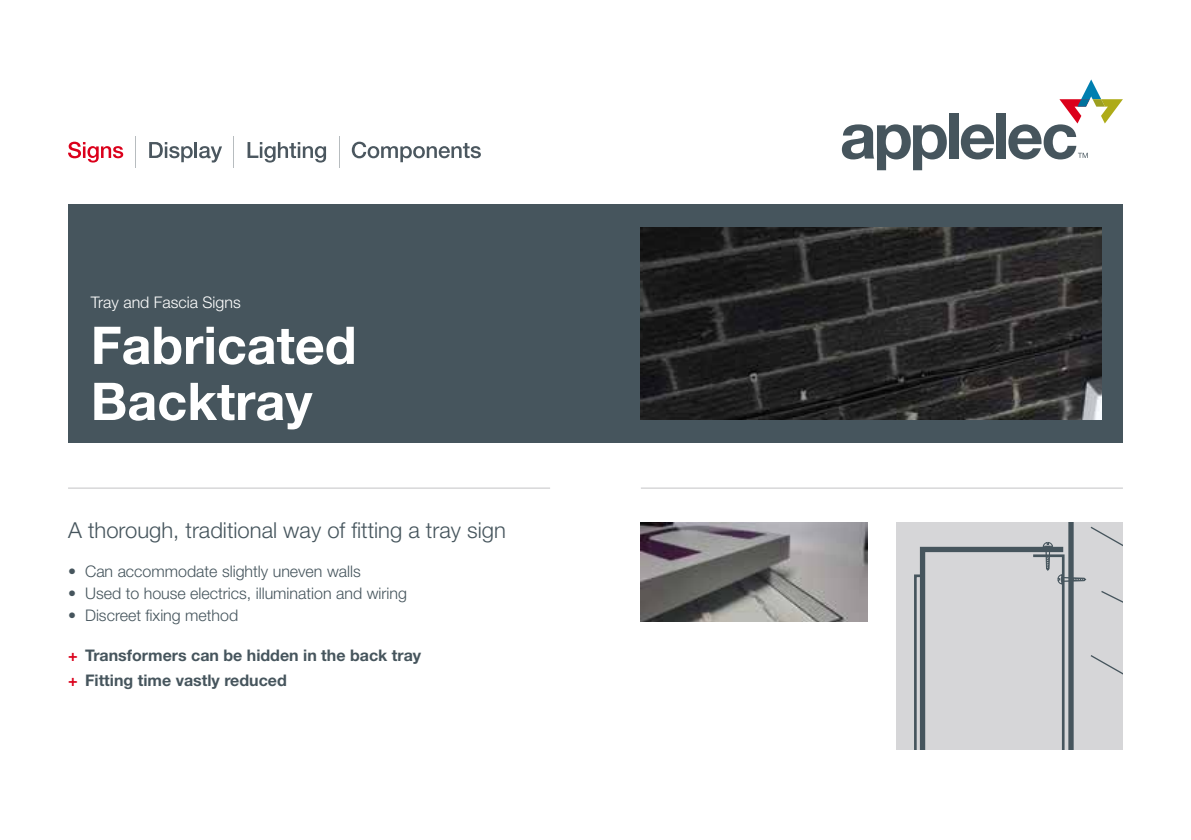
<style>
.page{position:relative;width:1191px;height:840px;background:#fff}
.page>*{position:absolute;margin:0;border:0;box-sizing:border-box;transform-origin:0 0}
.t1{font:700 52px/56px "Helvetica Neue LT Std";color:#fff}
.t2{font:300 22px "Helvetica Neue LT Std";color:#46555d}
.t3{font:300 16px "Helvetica Neue LT Std";color:#46555d}
.t4{font:700 16px/24.8px "Helvetica Neue LT Std";color:#46555d}
.t5{font:300 16px "Helvetica Neue LT Std";color:#fff}
.s1{color:#db001b}
</style>
<div class="page">
<svg style="left:842px;top:124px;width:104px;height:46px"></svg>
<div style="left:949px;top:113px;width:9px;height:45px;background:#46555d"></div>
<svg style="left:960px;top:124px;width:34px;height:35px"></svg>
<div style="left:997px;top:113px;width:9px;height:45px;background:#46555d"></div>
<svg style="left:1008px;top:79px;width:115px;height:80px"></svg>
<hr style="left:136px;top:136px;width:1px;height:32px;background:#b7bcbf">
<hr style="left:233px;top:136px;width:1px;height:32px;background:#b7bcbf">
<hr style="left:339px;top:136px;width:1px;height:32px;background:#b7bcbf">
<svg style="left:68px;top:142px;width:55px;height:20px"></svg>
<svg style="left:149px;top:142px;width:73px;height:20px"></svg>
<svg style="left:247px;top:142px;width:79px;height:20px"></svg>
<svg style="left:352px;top:142px;width:129px;height:20px"></svg>
<div style="left:68px;top:204px;width:1055px;height:238px;background:#46555d"></div>
<img style="left:641px;top:227px;width:460px;height:193px">
<hr style="left:68px;top:487px;width:482px;height:1px;background:#c3c3c5">
<hr style="left:641px;top:487px;width:482px;height:1px;background:#c3c3c5">
<div style="left:896px;top:522px;width:227px;height:226px;background:#d6d6d8"></div>
<svg style="left:914px;top:522px;width:209px;height:226px"></svg>
<img style="left:641px;top:522px;width:226px;height:99px">
<p class="t5" style="left:91px;top:292px;width:151px">Tray and Fascia Signs</p>
<h1 class="t1" style="left:91px;top:316px;width:267px">Fabricated<br>Backtray</h1>
<h2 class="t2" style="left:68px;top:516px;width:439px">A thorough, traditional way of fitting a tray sign</h2>
<p class="t3" style="left:68px;top:561px;width:294px">• Can accommodate slightly uneven walls</p>
<p class="t3" style="left:68px;top:583px;width:340px">• Used to house electrics, illumination and wiring</p>
<p class="t3" style="left:68px;top:605px;width:172px">• Discreet fixing method</p>
<p class="t4" style="left:68px;top:642px;width:355px"><span class="s1">+</span> Transformers can be hidden in the back tray <span class="s1">+</span> Fitting time vastly reduced</p>
</div>
